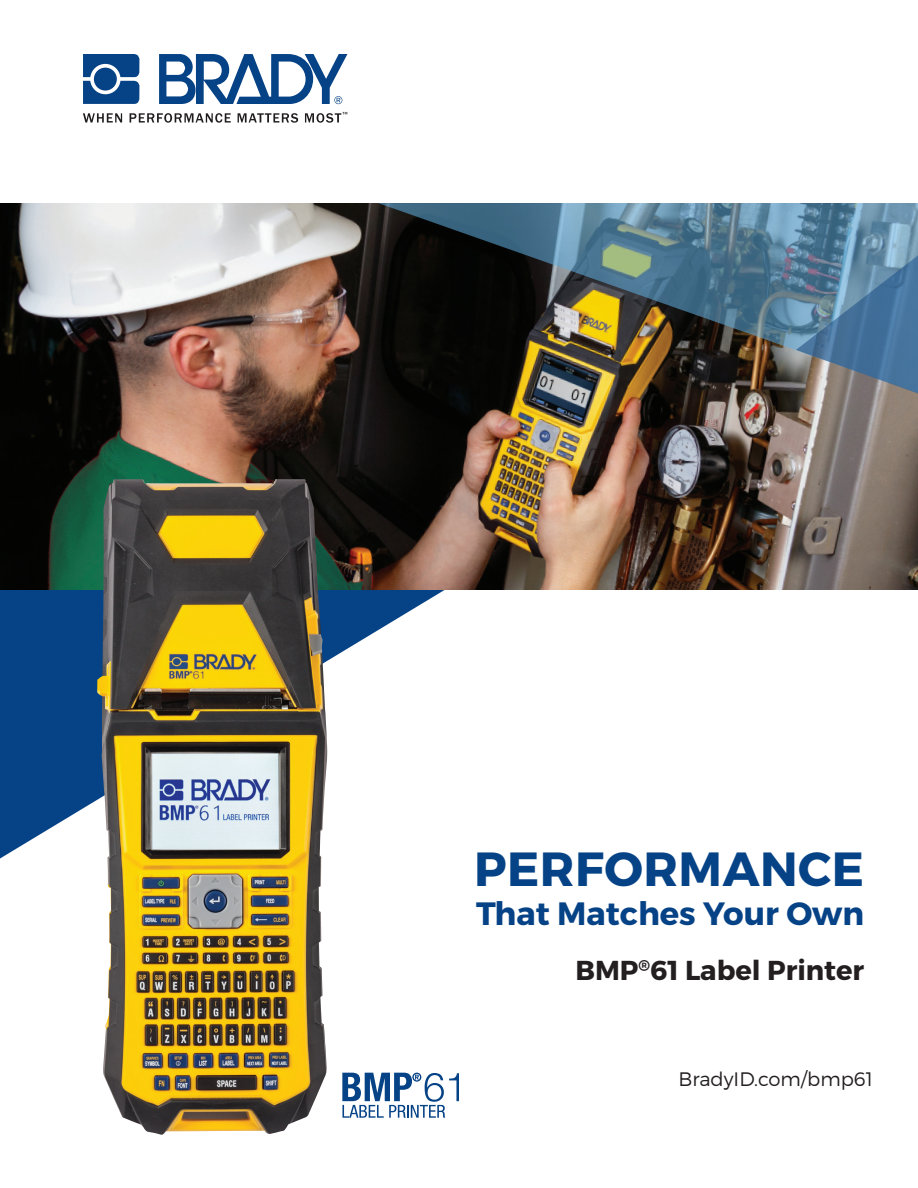
<style>
.page{position:relative;width:918px;height:1188px;background:#fff}
.page>*{position:absolute;margin:0;border:0;box-sizing:border-box;transform-origin:0 0}
.t1{font:700 47.85px "Montserrat";letter-spacing:.01em;color:#054286}
.t2{font:700 32.25px "Montserrat";color:#054286}
.t3{font:700 27.3px "Montserrat";color:#231f20}
.t4{font:300 19.5px "Montserrat";color:#231f20}
</style>
<div class="page">
<svg style="left:0;top:590px;width:445px;height:269px"></svg>
<img style="left:0;top:203px;width:918px;height:387px">
<img style="left:97px;top:479px;width:230px;height:656px">
<svg style="left:83px;top:54px;width:56px;height:50px;background:#30629a"></svg>
<div style="left:94px;top:68px;width:23px;height:23px;background:#054286;border-radius:50%"></div>
<svg style="left:159px;top:54px;width:188px;height:51px"></svg>
<svg style="left:83px;top:113px;width:39px;height:10px"></svg>
<svg style="left:130px;top:113px;width:101px;height:10px"></svg>
<svg style="left:238px;top:113px;width:60px;height:10px"></svg>
<svg style="left:305px;top:112px;width:42px;height:11px"></svg>
<img style="left:378px;top:203px;width:540px;height:227px">
<svg style="left:796px;top:244px;width:122px;height:155px;background:#5f7f9a"></svg>
<svg style="left:342px;top:1073px;width:117px;height:45px"></svg>
<h1 class="t1" style="left:474px;top:839px;width:391px">PERFORMANCE</h1>
<p class="t2" style="left:476px;top:893px;width:390px">That Matches Your Own</p>
<p class="t3" style="left:575px;top:953px;width:290px">BMP<sup>®</sup>61 Label Printer</p>
<p class="t4" style="left:679px;top:1067px;width:196px">BradyID.com/bmp61</p>
</div>
